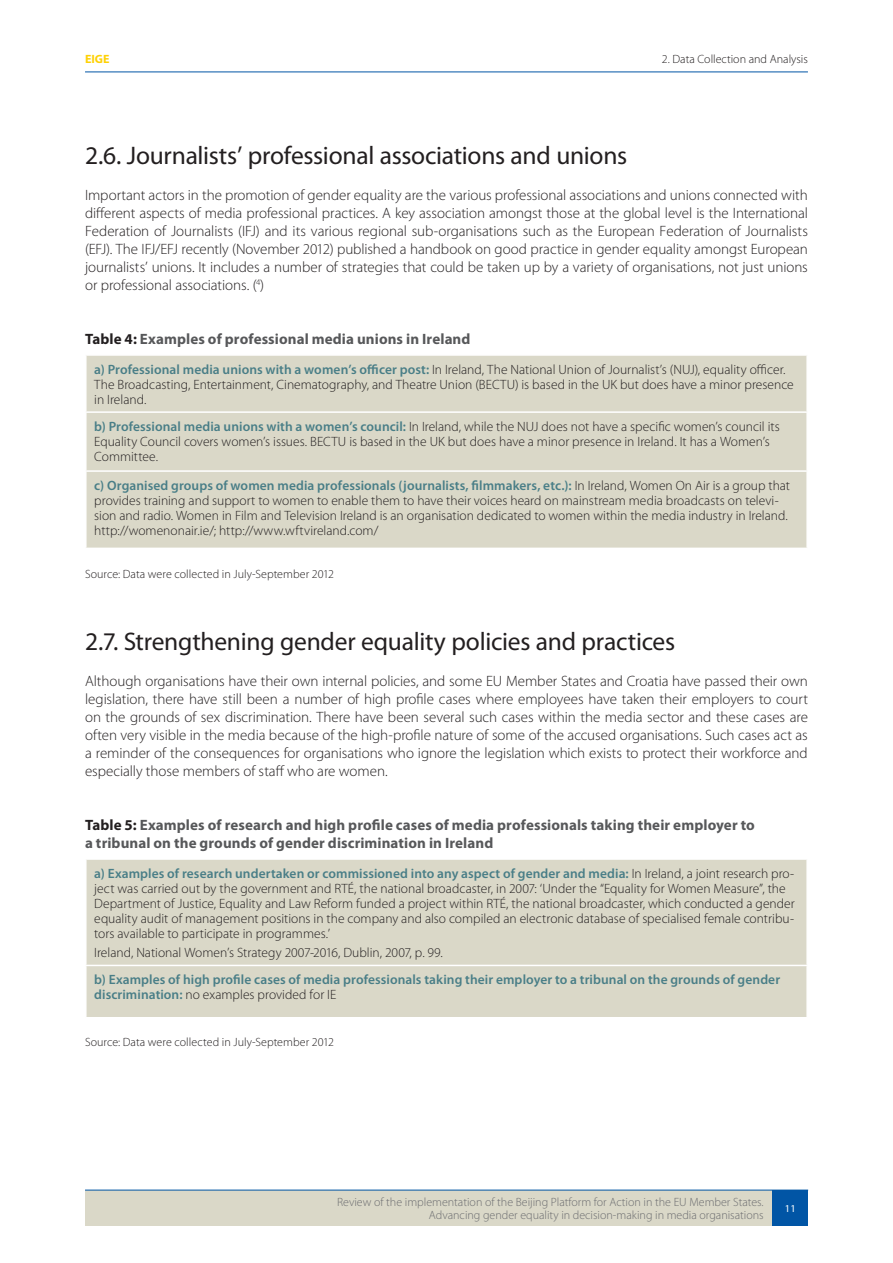
<style>
.page{position:relative;width:893px;height:1263px;background:#fff}
.page>*{position:absolute;margin:0;border:0;box-sizing:border-box;transform-origin:0 0}
.Title_1_1{font:25.5px "Myriad Pro";letter-spacing:-.01em;color:#231f20}
.Body_text{font:300 15px/18px "Myriad Pro";letter-spacing:-.005em;color:#231f20;text-align:justify}
.Table_title{font:700 15px/18px "Myriad Pro";letter-spacing:.005em;color:#57585a}
.Table_body_LIST{font:300 13.5px/15px "Myriad Pro";color:#231f20}
.Table_body_LIST-2{font:600 13.5px/15px "Myriad Pro";letter-spacing:.005em;color:#497e87}
.t1{font:300 12px/13.2px "Myriad Pro";color:#6c6d70;text-align:right}
.Figure_Table_source{font:300 12px "Myriad Pro";color:#231f20}
.t2{font:700 12px "Myriad Pro";color:#fed105}
.t3{font:10.5px "Myriad Pro";color:#fff}
.s1{color:#231f20}
.s2{font-weight:600;color:#497e87}
.s3{font-weight:300;color:#231f20}
</style>
<div class="page">
<div style="left:85px;top:1190px;width:696px;height:36px;background:#dad8c8"></div>
<hr style="left:85px;top:72px;width:723px;height:1px;background:#0155a5">
<hr style="left:85px;top:1190px;width:723px;height:1px;background:#0155a5">
<div style="left:772px;top:1190px;width:36px;height:36px;background:#0155a5"></div>
<div style="left:87px;top:356px;width:719px;height:192px;background:#dad8c8"></div>
<hr style="left:85px;top:411px;width:723px;height:2px;background:#fff">
<hr style="left:85px;top:470px;width:723px;height:2px;background:#fff">
<div style="left:87px;top:860px;width:719px;height:157px;background:#dad8c8"></div>
<hr style="left:85px;top:965px;width:723px;height:1px;background:#fff">
<p class="t2" style="left:85px;top:52px;width:26px">EIGE</p>
<p class="Figure_Table_source" style="left:662px;top:53px;width:147px">2. Data Collection and Analysis</p>
<p class="Title_1_1" style="left:85px;top:139px;width:544px">2.6. Journalists’ professional associations and unions</p>
<p class="Body_text" style="left:85px;top:186px;width:724px">Important actors in the promotion of gender equality are the various professional associations and unions connected with different aspects of media professional practices. A key association amongst those at the global level is the International Federation of Journalists (IFJ) and its various regional sub-organisations such as the European Federation of Journalists (EFJ). The IFJ/EFJ recently (November 2012) published a handbook on good practice in gender equality amongst European journalists’ unions. It includes a number of strategies that could be taken up by a variety of organisations, not just unions or professional associations. (<sup>4</sup>)</p>
<p class="Table_title" style="left:85px;top:330px;width:387px"><span class="s1">Table 4:</span> Examples of professional media unions in Ireland</p>
<p class="Table_body_LIST" style="left:94px;top:362px;width:701px"><span class="s2">a) Professional media unions with a women’s officer post:</span> In Ireland, The National Union of Journalist’s (NUJ), equality officer.<br>The Broadcasting, Entertainment, Cinematography, and Theatre Union (BECTU) is based in the UK but does have a minor presence in Ireland.</p>
<p class="Table_body_LIST" style="left:94px;top:419px;width:687px"><span class="s2">b) Professional media unions with a women’s council:</span> In Ireland, while the NUJ does not have a specific women’s council its<br>Equality Council covers women’s issues. BECTU is based in the UK but does have a minor presence in Ireland. It has a Women’s<br>Committee.</p>
<p class="Table_body_LIST" style="left:94px;top:478px;width:697px"><span class="s2">c) Organised groups of women media professionals (journalists, filmmakers, etc.):</span> In Ireland, Women On Air is a group that provides training and support to women to enable them to have their voices heard on mainstream media broadcasts on televi&shy;sion and radio. Women in Film and Television Ireland is an organisation dedicated to women within the media industry in Ireland. http://womenonair.ie/; http://www.wftvireland.com/</p>
<p class="Figure_Table_source" style="left:85px;top:567px;width:250px">Source: Data were collected in July-September 2012</p>
<p class="Title_1_1" style="left:85px;top:625px;width:592px">2.7. Strengthening gender equality policies and practices</p>
<p class="Body_text" style="left:85px;top:672px;width:724px">Although organisations have their own internal policies, and some EU Member States and Croatia have passed their own legislation, there have still been a number of high profile cases where employees have taken their employers to court on the grounds of sex discrimination. There have been several such cases within the media sector and these cases are often very visible in the media because of the high-profile nature of some of the accused organisations. Such cases act as a reminder of the consequences for organisations who ignore the legislation which exists to protect their workforce and especially those members of staff who are women.</p>
<p class="Table_title" style="left:85px;top:816px;width:671px"><span class="s1">Table 5:</span> Examples of research and high profile cases of media professionals taking their employer to a tribunal on the grounds of gender discrimination in Ireland</p>
<p class="Table_body_LIST" style="left:94px;top:866px;width:702px"><span class="s2">a) Examples of research undertaken or commissioned into any aspect of gender and media:</span> In Ireland, a joint research pro&shy;ject was carried out by the government and RTÉ, the national broadcaster, in 2007: ‘Under the “Equality for Women Measure”, the Department of Justice, Equality and Law Reform funded a project within RTÉ, the national broadcaster, which conducted a gender equality audit of management positions in the company and also compiled an electronic database of specialised female contribu&shy;tors available to participate in programmes.’</p>
<p class="Table_body_LIST" style="left:94px;top:945px;width:350px">Ireland, National Women’s Strategy 2007-2016, Dublin, 2007, p. 99.</p>
<p class="Table_body_LIST-2" style="left:94px;top:972px;width:687px">b) Examples of high profile cases of media professionals taking their employer to a tribunal on the grounds of gender discrimination: <span class="s3">no examples provided for IE</span></p>
<p class="Figure_Table_source" style="left:85px;top:1035px;width:250px">Source: Data were collected in July-September 2012</p>
<p class="t1" style="left:337px;top:1195px;width:428px">Review of the implementation of the Beijing Platform for Action in the EU Member States.<br>Advancing gender equality in decision‑making in media organisations</p>
<p class="t3" style="left:785px;top:1202px;width:12px">11</p>
</div>
